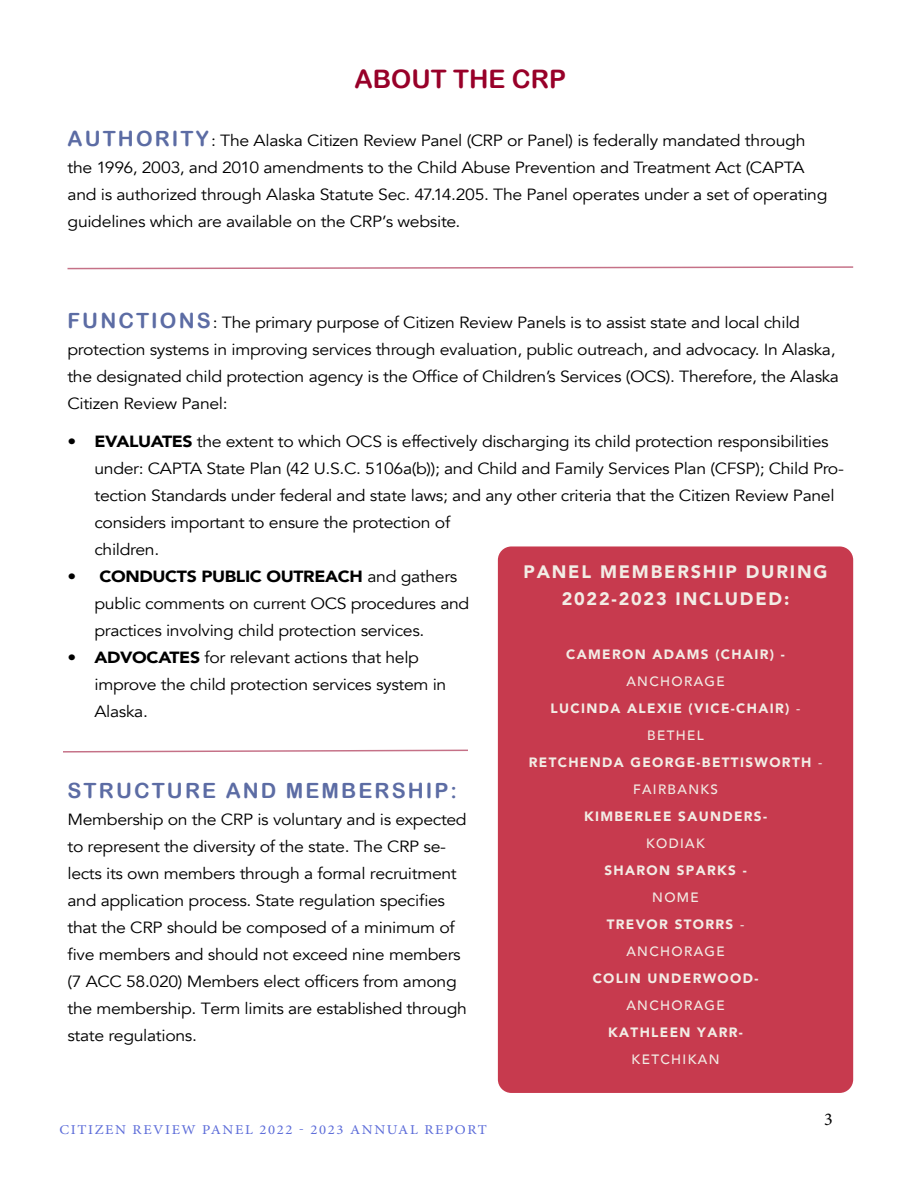
<style>
.page{position:relative;width:918px;height:1188px;background:#fff}
.page>*{position:absolute;margin:0;border:0;box-sizing:border-box;transform-origin:0 0}
.t1{font:25.5px "Arial Rounded MT Bold";color:#980029}
.t2{font:21px "Arial Rounded MT Bold";letter-spacing:.1em;color:#5c6ca4}
.t3{font:900 18px/27px "Avenir";letter-spacing:.1em;color:#f1ebe3;text-align:center}
.t4{font:18px "Minion Pro";color:#000}
.t5{font:16.2px/27px "Avenir";letter-spacing:-.02em;color:#000;scale:1.09 1}
.t6{font:900 13.5px/27px "Avenir";letter-spacing:.1em;color:#f1ebe3;text-align:center}
.t7{font:500 13.5px/27px "Avenir";letter-spacing:.1em;color:#f1ebe3;text-align:center}
.t8{font:13.5px "Minion Pro";letter-spacing:.11em;color:#5c6cd9;scale:1.09 1}
.s1{font-family:"Arial Rounded MT Bold";font-size:21px;color:#5c6ca4}
.s2{font-weight:900}
.s3{font-weight:500}
</style>
<div class="page">
<div style="left:498px;top:546px;width:355px;height:547px;background:#c73a4e;border-radius:14px"></div>
<svg style="left:67px;top:266px;width:787px;height:4px"></svg>
<svg style="left:63px;top:749px;width:405px;height:4px"></svg>
<h1 class="t1" style="left:355px;top:64px;width:213px">ABOUT THE CRP</h1>
<p class="t5" style="left:67px;top:127px;width:699px"><span class="s1">AUTHORITY</span>: The Alaska Citizen Review Panel (CRP or Panel) is federally mandated through the 1996, 2003, and 2010 amendments to the Child Abuse Prevention and Treatment Act (CAPTA and is authorized through Alaska Statute Sec. 47.14.205. The Panel operates under a set of operating guidelines which are available on the CRP’s website.</p>
<p class="t5" style="left:67px;top:309px;width:709px"><span class="s1">FUNCTIONS</span>: The primary purpose of Citizen Review Panels is to assist state and local child protection systems in improving services through evaluation, public outreach, and advocacy. In Alaska, the designated child protection agency is the Office of Children’s Services (OCS). Therefore, the Alaska Citizen Review Panel:</p>
<p class="t5" style="left:94px;top:428px;width:689px;text-indent:-27px">• <span class="s2">EVALUATES</span> the extent to which OCS is effectively discharging its child protection responsibilities under: CAPTA State Plan (42 U.S.C. 5106a(b)); and Child and Family Services Plan (CFSP); Child Pro&shy;tection Standards under federal and state laws; and any other criteria that the Citizen Review Panel considers important to ensure the protection of<br>children.</p>
<p class="t5" style="left:94px;top:563px;width:345px;text-indent:-27px">• <span class="s2">CONDUCTS PUBLIC OUTREACH</span> and gathers public comments on current OCS procedures and practices involving child protection services.</p>
<p class="t5" style="left:94px;top:644px;width:324px;text-indent:-27px">• <span class="s2">ADVOCATES</span> for relevant actions that help improve the child protection services system in<br>Alaska.</p>
<p class="t3" style="left:524px;top:558px;width:305px">PANEL MEMBERSHIP DURING<br>2022-2023 INCLUDED:</p>
<p class="t6" style="left:566px;top:640px;width:220px">CAMERON ADAMS (CHAIR) -</p>
<p class="t6" style="left:529px;top:667px;width:295px"><span class="s3">ANCHORAGE<br></span>LUCINDA ALEXIE (VICE-CHAIR) <span class="s3">-<br>BETHEL<br></span>RETCHENDA GEORGE-BETTISWORTH <span class="s3">-<br>FAIRBANKS</span></p>
<p class="t6" style="left:584px;top:802px;width:185px">KIMBERLEE SAUNDERS-</p>
<p class="t7" style="left:646px;top:829px;width:60px">KODIAK</p>
<p class="t6" style="left:604px;top:856px;width:144px">SHARON SPARKS -</p>
<p class="t7" style="left:607px;top:883px;width:139px">NOME<br><span class="s2">TREVOR STORRS</span> -<br>ANCHORAGE</p>
<p class="t6" style="left:593px;top:964px;width:167px">COLIN UNDERWOOD-</p>
<p class="t7" style="left:626px;top:991px;width:100px">ANCHORAGE</p>
<p class="t6" style="left:608px;top:1018px;width:136px">KATHLEEN YARR-</p>
<p class="t7" style="left:632px;top:1045px;width:89px">KETCHIKAN</p>
<p class="t2" style="left:67px;top:778px;width:391px">STRUCTURE AND MEMBERSHIP:</p>
<p class="t5" style="left:67px;top:806px;width:368px">Membership on the CRP is voluntary and is expected to represent the diversity of the state. The CRP se&shy;lects its own members through a formal recruitment and application process. State regulation specifies that the CRP should be composed of a minimum of five members and should not exceed nine members (7 ACC 58.020) Members elect officers from among the membership. Term limits are established through state regulations.</p>
<p class="t8" style="left:59px;top:1121px;width:394px">CITIZEN REVIEW PANEL 2022 - 2023 ANNUAL REPORT</p>
<p class="t4" style="left:824px;top:1108px;width:10px">3</p>
</div>
